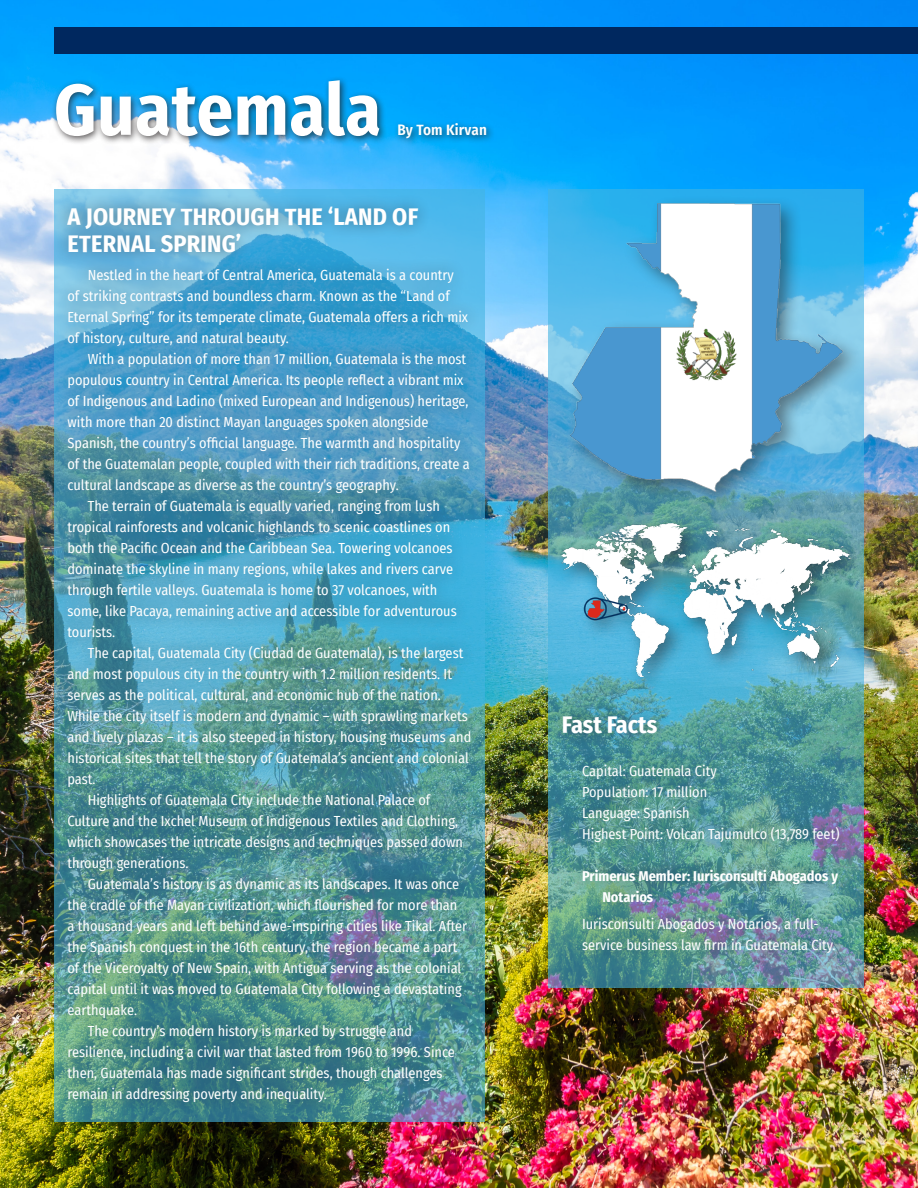
<style>
.page{position:relative;width:918px;height:1188px;background:#fff}
.page>*{position:absolute;margin:0;border:0;box-sizing:border-box;transform-origin:0 0}
.t1{font:700 72px "Fira Sans Condensed";letter-spacing:.01em;color:#fff}
.Subheader{font:700 24px/27px "Fira Sans Condensed";letter-spacing:.01em;color:#fff}
.Fast_Facts_Header{font:700 24px "Fira Sans Condensed";color:#fff}
.t2{font:600 15px "Fira Sans Condensed";letter-spacing:.01em;color:#fff}
.Body{font:14.25px/21px "Fira Sans Condensed";color:#fff}
.Fast_Facts_Body{font:14.25px "Fira Sans Condensed";color:#fff}
.Firms_description{font:14.25px/21px "Fira Sans Condensed";color:#fff}
.Primerus_Member_Header{font:700 14.25px/21px "Fira Sans Condensed";color:#fff}
</style>
<div class="page">
<img style="left:0;top:0;width:918px;height:1188px">
<img style="left:548px;top:189px;width:316px;height:799px">
<div style="left:548px;top:702px;width:305px;height:264px;background:#231f20;opacity:.5"></div>
<div style="left:556px;top:515px;width:313px;height:183px;background:#231f20;opacity:.5"></div>
<img style="left:562px;top:523px;width:288px;height:154px">
<div style="left:564px;top:195px;width:299px;height:317px;background:#231f20;opacity:.5"></div>
<img style="left:562px;top:202px;width:288px;height:290px">
<div style="left:54px;top:194px;width:431px;height:922px;background:#231f20;opacity:.5"></div>
<div style="left:52px;top:76px;width:443px;height:71px;background:#231f20;opacity:.75"></div>
<div style="left:54px;top:27px;width:864px;height:27px;background:#00285f"></div>
<p class="t1" style="left:54px;top:49px;width:329px">Guatemala</p>
<p class="t2" style="left:397px;top:117px;width:91px">By Tom Kirvan</p>
<p class="Subheader" style="left:68px;top:201px;width:352px">A JOURNEY THROUGH THE ‘LAND OF<br>ETERNAL SPRING’</p>
<p class="Body" style="left:68px;top:264px;width:402px;text-indent:20px">Nestled in the heart of Central America, Guatemala is a country of striking contrasts and boundless charm. Known as the “Land of Eternal Spring” for its temperate climate, Guatemala offers a rich mix of history, culture, and natural beauty.</p>
<p class="Body" style="left:68px;top:348px;width:404px;text-indent:20px">With a population of more than 17 million, Guatemala is the most populous country in Central America. Its people reflect a vibrant mix of Indigenous and Ladino (mixed European and Indigenous) heritage, with more than 20 distinct Mayan languages spoken alongside Spanish, the country’s official language. The warmth and hospitality of the Guatemalan people, coupled with their rich traditions, create a cultural landscape as diverse as the country’s geography.</p>
<p class="Body" style="left:68px;top:495px;width:391px;text-indent:20px">The terrain of Guatemala is equally varied, ranging from lush tropical rainforests and volcanic highlands to scenic coastlines on both the Pacific Ocean and the Caribbean Sea. Towering volcanoes dominate the skyline in many regions, while lakes and rivers carve through fertile valleys. Guatemala is home to 37 volcanoes, with some, like Pacaya, remaining active and accessible for adventurous tourists.</p>
<p class="Body" style="left:68px;top:642px;width:405px;text-indent:20px">The capital, Guatemala City (Ciudad de Guatemala), is the largest and most populous city in the country with 1.2 million residents. It serves as the political, cultural, and economic hub of the nation.<br>While the city itself is modern and dynamic – with sprawling markets and lively plazas – it is also steeped in history, housing museums and historical sites that tell the story of Guatemala’s ancient and colonial past.</p>
<p class="Body" style="left:68px;top:789px;width:397px;text-indent:20px">Highlights of Guatemala City include the National Palace of Culture and the Ixchel Museum of Indigenous Textiles and Clothing, which showcases the intricate designs and techniques passed down through generations.</p>
<p class="Body" style="left:68px;top:873px;width:401px;text-indent:20px">Guatemala’s history is as dynamic as its landscapes. It was once the cradle of the Mayan civilization, which flourished for more than a thousand years and left behind awe-inspiring cities like Tikal. After the Spanish conquest in the 16th century, the region became a part of the Viceroyalty of New Spain, with Antigua serving as the colonial capital until it was moved to Guatemala City following a devastating earthquake.</p>
<p class="Body" style="left:68px;top:1020px;width:389px;text-indent:20px">The country’s modern history is marked by struggle and resilience, including a civil war that lasted from 1960 to 1996. Since then, Guatemala has made significant strides, though challenges remain in addressing poverty and inequality.</p>
<p class="Fast_Facts_Header" style="left:562px;top:705px;width:97px">Fast Facts</p>
<p class="Fast_Facts_Body" style="left:582px;top:760px;width:136px">Capital: Guatemala City</p>
<p class="Fast_Facts_Body" style="left:582px;top:781px;width:127px">Population: 17 million</p>
<p class="Fast_Facts_Body" style="left:582px;top:802px;width:109px">Language: Spanish</p>
<p class="Fast_Facts_Body" style="left:582px;top:823px;width:259px">Highest Point: Volcan Tajumulco (13,789 feet)</p>
<p class="Primerus_Member_Header" style="left:602px;top:864px;width:237px;text-indent:-20px">Primerus Member: Iurisconsulti Abogados y<br>Notarios</p>
<p class="Firms_description" style="left:582px;top:914px;width:255px">Iurisconsulti Abogados y Notarios, a full&shy;service business law firm in Guatemala City.</p>
</div>
